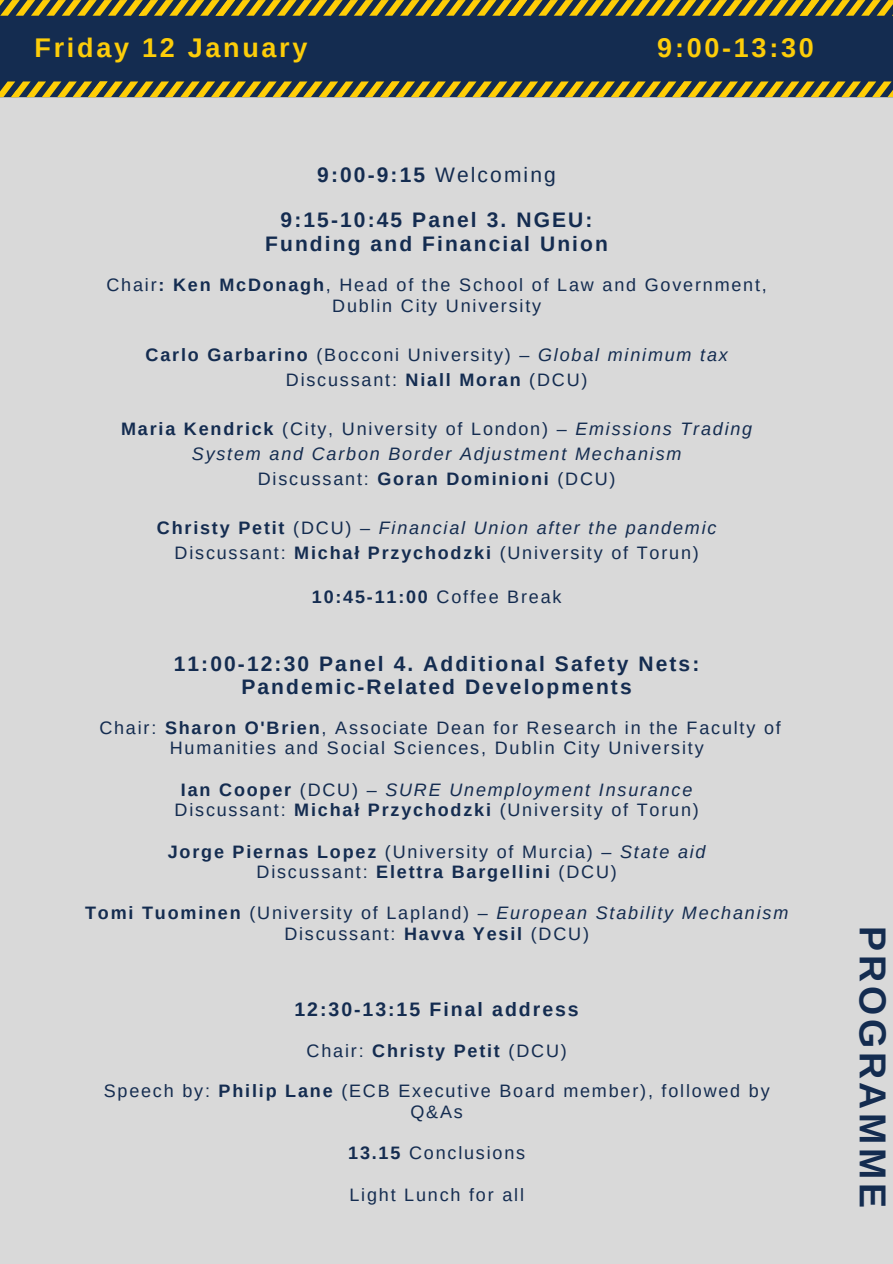
<style>
.page{position:relative;width:893px;height:1264px;background:#fff}
.page>*{position:absolute;margin:0;border:0;box-sizing:border-box;transform-origin:0 0}
.t1{font:700 37.5px "Arimo";letter-spacing:.1em;color:#142c50}
.t2{font:700 27px "Arimo";letter-spacing:.1em;color:#fdcd09}
.t3{font:700 21px "Arimo";letter-spacing:.1em;color:#142c50}
.t4{font:700 19.5px "Arimo";letter-spacing:.1em;color:#142c50}
.t5{font:18px/20.2px "Arimo";letter-spacing:.1em;color:#142c50;text-align:center}
.t6{font:italic 18px/24.8px "Arimo";letter-spacing:.1em;color:#142c50;text-align:center}
.t7{font:700 18px "Arimo";letter-spacing:.1em;color:#142c50}
.s1{font-weight:400}
.s2{font-weight:700}
.s3{font-style:italic}
.s4{font-weight:700;font-style:normal}
.s5{font-style:normal}
</style>
<div class="page">
<div style="left:0;top:0;width:892px;height:1263px;background:#d9d9d9"></div>
<div style="left:0;top:16px;width:892px;height:65px;background:#142c50"></div>
<svg style="left:0;top:81px;width:892px;height:16px;background:#867a2c"></svg>
<svg style="left:0;top:0;width:892px;height:16px;background:#877b2b"></svg>
<p class="t2" style="left:35px;top:33px;width:274px">Friday 12 January</p>
<p class="t2" style="left:657px;top:33px;width:158px">9:00-13:30</p>
<p class="t3" style="left:317px;top:163px;width:240px">9:00-9:15 <span class="s1">Welcoming</span></p>
<p class="t3" style="left:280px;top:208px;width:313px">9:15-10:45 Panel 3. NGEU:</p>
<p class="t3" style="left:265px;top:232px;width:344px">Funding and Financial Union</p>
<p class="t5" style="left:106px;top:275px;width:662px">Chair<span class="s2">: Ken McDonagh</span>, Head of the School of Law and Government,<br>Dublin City University</p>
<p class="t5" style="left:145px;top:345px;width:583px"><span class="s2">Carlo Garbarino</span> (Bocconi University) – <span class="s3">Global minimum tax</span></p>
<p class="t5" style="left:286px;top:369px;width:303px">Discussant: <span class="s2">Niall Moran</span> (DCU)</p>
<p class="t6" style="left:121px;top:417px;width:632px"><span class="s4">Maria Kendrick</span> <span class="s5">(City, University of London) –</span> Emissions Trading<br>System and Carbon Border Adjustment Mechanism</p>
<p class="t5" style="left:258px;top:468px;width:359px">Discussant: <span class="s2">Goran Dominioni</span> (DCU)</p>
<p class="t6" style="left:157px;top:516px;width:561px"><span class="s4">Christy Petit</span> <span class="s5">(DCU) –</span> Financial Union after the pandemic</p>
<p class="t5" style="left:174px;top:543px;width:525px">Discussant: <span class="s2">Michał Przychodzki</span> (University of Torun)</p>
<p class="t7" style="left:312px;top:587px;width:251px">10:45-11:00 <span class="s1">Coffee Break</span></p>
<p class="t3" style="left:174px;top:651px;width:527px">11:00-12:30 Panel 4. Additional Safety Nets:</p>
<p class="t3" style="left:241px;top:675px;width:392px">Pandemic-Related Developments</p>
<p class="t5" style="left:99px;top:717px;width:683px">Chair: <span class="s2">Sharon O'Brien</span>, Associate Dean for Research in the Faculty of<br>Humanities and Social Sciences, Dublin City University</p>
<p class="t6" style="left:181px;top:777px;width:513px"><span class="s4">Ian Cooper</span> <span class="s5">(DCU) –</span> SURE Unemployment Insurance</p>
<p class="t5" style="left:174px;top:799px;width:525px">Discussant: <span class="s2">Michał Przychodzki</span> (University of Torun)</p>
<p class="t5" style="left:168px;top:841px;width:539px"><span class="s2">Jorge Piernas Lopez</span> (University of Murcia) – <span class="s3">State aid</span></p>
<p class="t7" style="left:256px;top:861px;width:362px"><span class="s1">Discussant:</span> Elettra Bargellini <span class="s1">(DCU)</span></p>
<p class="t6" style="left:85px;top:900px;width:704px"><span class="s4">Tomi Tuominen</span> <span class="s5">(University of Lapland) –</span> European Stability Mechanism</p>
<p class="t5" style="left:284px;top:923px;width:306px">Discussant: <span class="s2">Havva Yesil</span> (DCU)</p>
<p class="t4" style="left:294px;top:998px;width:286px">12:30-13:15 Final address</p>
<p class="t7" style="left:306px;top:1040px;width:262px"><span class="s1">Chair:</span> Christy Petit <span class="s1">(DCU)</span></p>
<p class="t5" style="left:104px;top:1080px;width:667px">Speech by: <span class="s2">Philip Lane</span> (ECB Executive Board member), followed by<br>Q&amp;As</p>
<p class="t5" style="left:348px;top:1142px;width:178px"><span class="s2">13.15</span> Conclusions</p>
<p class="t5" style="left:349px;top:1184px;width:176px">Light Lunch for all</p>
<p class="t1" style="left:893px;top:926px;width:284px;rotate:90deg">PROGRAMME</p>
</div>
